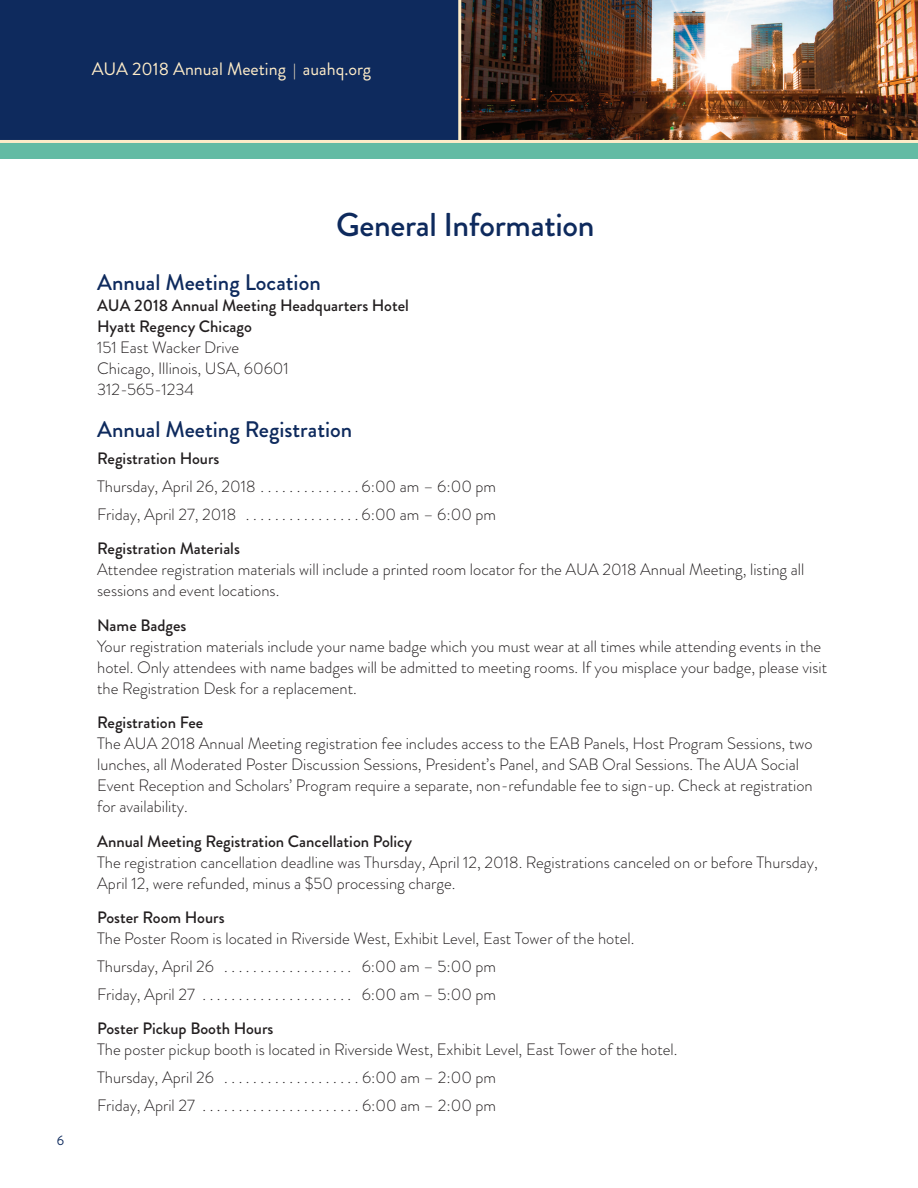
<style>
.page{position:relative;width:918px;height:1188px;background:#fff}
.page>*{position:absolute;margin:0;border:0;box-sizing:border-box;transform-origin:0 0}
.t1{font:500 33px "Brandon Grotesque";letter-spacing:-.01em;color:#0e2a5d}
.t2{font:500 22.5px "Brandon Grotesque";color:#0e2a5d}
.t3{font:18px "Brandon Grotesque";color:#feecc8}
.t4{font:300 16.5px/21px "Brandon Grotesque";color:#231f20}
.t5{font:500 16.5px/21px "Brandon Grotesque";color:#231f20}
.t6{font:13.5px "Brandon Grotesque";color:#0e2a5d}
.s1{font-size:15px}
</style>
<div class="page">
<div style="left:0;top:0;width:918px;height:159px;background:#63bba4"></div>
<div style="left:0;top:0;width:459px;height:141px;background:#0e2a5d"></div>
<img style="left:461px;top:0;width:457px;height:140px">
<hr style="left:458px;top:0;width:3px;height:142px;background:#feecc8">
<hr style="left:0;top:140px;width:918px;height:3px;background:#feecc8">
<p class="t3" style="left:92px;top:57px;width:281px">AUA 2018 Annual Meeting <span class="s1">|</span> auahq.org</p>
<p class="t6" style="left:57px;top:1131px;width:9px">6</p>
<h1 class="t1" style="left:336px;top:201px;width:260px">General Information</h1>
<h2 class="t2" style="left:97px;top:267px;width:225px">Annual Meeting Location</h2>
<p class="t5" style="left:97px;top:295px;width:313px">AUA 2018 Annual Meeting Headquarters Hotel<br>Hyatt Regency Chicago</p>
<p class="t4" style="left:97px;top:337px;width:193px">151 East Wacker Drive<br>Chicago, Illinois, USA, 60601<br>312-565-1234</p>
<h2 class="t2" style="left:97px;top:413px;width:257px">Annual Meeting Registration</h2>
<p class="t5" style="left:97px;top:448px;width:124px">Registration Hours</p>
<p class="t4" style="left:97px;top:473px;width:401px;line-height:27.8px">Thursday, April 26, 2018 . . . . . . . . . . . . . 6:00 am – 6:00 pm<br>Friday, April 27, 2018 . . . . . . . . . . . . . . . 6:00 am – 6:00 pm</p>
<p class="t5" style="left:97px;top:538px;width:144px">Registration Materials</p>
<p class="t4" style="left:97px;top:559px;width:709px">Attendee registration materials will include a printed room locator for the AUA 2018 Annual Meeting, listing all sessions and event locations.</p>
<p class="t5" style="left:97px;top:615px;width:91px">Name Badges</p>
<p class="t4" style="left:97px;top:636px;width:731px">Your registration materials include your name badge which you must wear at all times while attending events in the hotel. Only attendees with name badges will be admitted to meeting rooms. If you misplace your badge, please visit the Registration Desk for a replacement.</p>
<p class="t5" style="left:97px;top:712px;width:108px">Registration Fee</p>
<p class="t4" style="left:97px;top:733px;width:717px">The AUA 2018 Annual Meeting registration fee includes access to the EAB Panels, Host Program Sessions, two lunches, all Moderated Poster Discussion Sessions, President’s Panel, and SAB Oral Sessions. The AUA Social Event Reception and Scholars’ Program require a separate, non-refundable fee to sign-up. Check at registration for availability.</p>
<p class="t5" style="left:97px;top:831px;width:316px">Annual Meeting Registration Cancellation Policy</p>
<p class="t4" style="left:97px;top:852px;width:722px">The registration cancellation deadline was Thursday, April 12, 2018. Registrations canceled on or before Thursday,<br>April 12, were refunded, minus a $50 processing charge.</p>
<p class="t5" style="left:97px;top:907px;width:129px">Poster Room Hours</p>
<p class="t4" style="left:97px;top:925px;width:536px;line-height:27.8px">The Poster Room is located in Riverside West, Exhibit Level, East Tower of the hotel.<br>Thursday, April 26 . . . . . . . . . . . . . . . . . . 6:00 am – 5:00 pm<br>Friday, April 27 . . . . . . . . . . . . . . . . . . . . . 6:00 am – 5:00 pm</p>
<p class="t5" style="left:97px;top:1018px;width:178px">Poster Pickup Booth Hours</p>
<p class="t4" style="left:97px;top:1036px;width:579px;line-height:27.8px">The poster pickup booth is located in Riverside West, Exhibit Level, East Tower of the hotel.<br>Thursday, April 26 . . . . . . . . . . . . . . . . . . . 6:00 am – 2:00 pm<br>Friday, April 27 . . . . . . . . . . . . . . . . . . . . . . 6:00 am – 2:00 pm</p>
</div>
